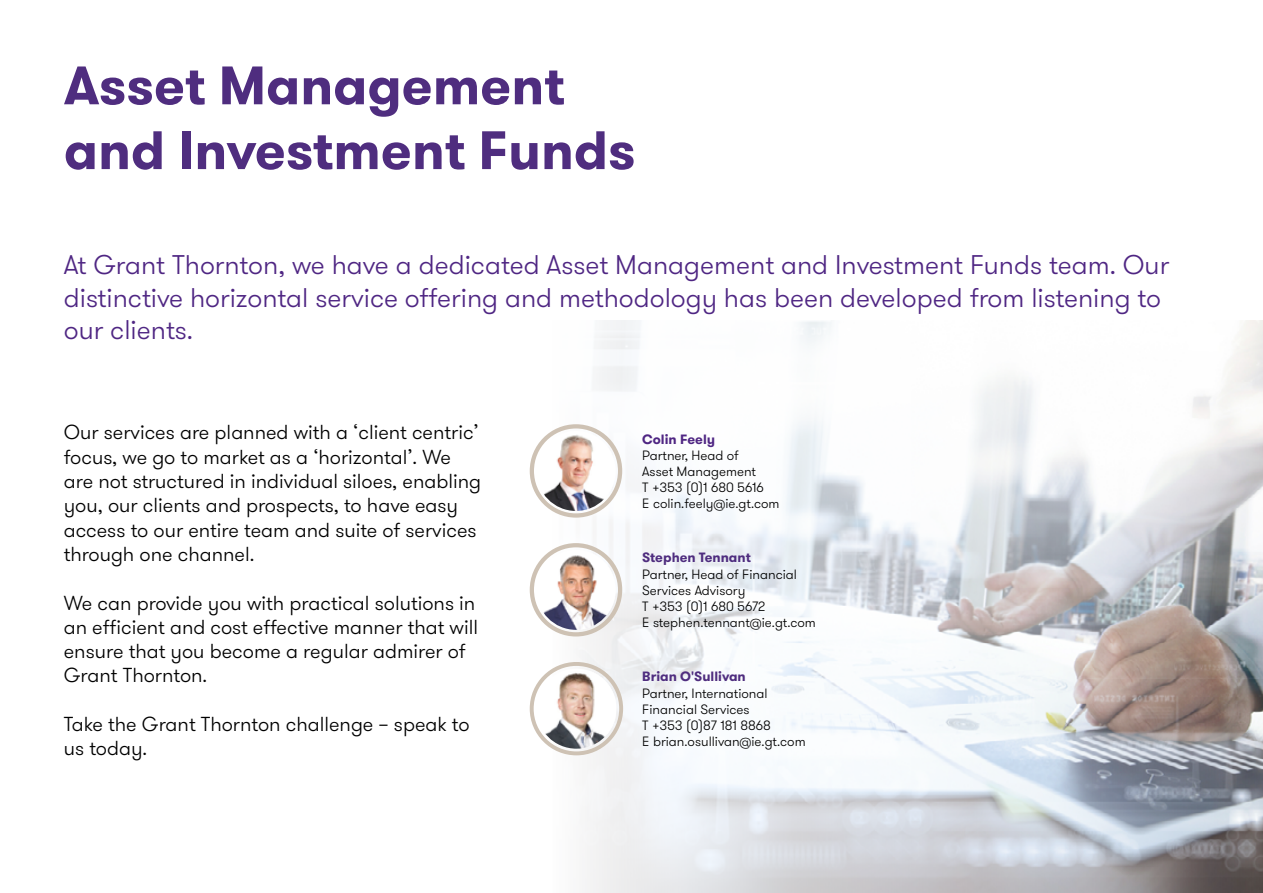
<style>
.page{position:relative;width:1263px;height:893px;background:#fff}
.page>*{position:absolute;margin:0;border:0;box-sizing:border-box;transform-origin:0 0}
.t1{font:700 54px/64.8px "GT Walsheim Pro";color:#4f2d7f}
.t2{font:300 27px/32.4px "GT Walsheim Pro";color:#4f2683}
.t3{font:300 20.25px/24.3px "GT Walsheim Pro";color:#000}
.t4{font:300 13.5px/16.2px "GT Walsheim Pro";color:#000}
.t5{font:700 13.5px "GT Walsheim Pro";color:#4f2d7f}
.t6{font:700 13.5px "GT Walsheim Pro";color:#4f2683}
</style>
<div class="page">
<img style="left:553px;top:320px;width:710px;height:573px">
<div style="left:530px;top:662px;width:93px;height:93px;border:4px solid #cec2b4;border-radius:50%"></div>
<img style="left:536px;top:671px;width:79px;height:78px">
<div style="left:530px;top:543px;width:92px;height:93px;border:4px solid #cec2b4;border-radius:50%"></div>
<img style="left:536px;top:552px;width:80px;height:78px">
<div style="left:530px;top:424px;width:92px;height:94px;border:4px solid #cec2b4;border-radius:50%"></div>
<img style="left:536px;top:431px;width:80px;height:80px">
<h1 class="t1" style="left:64px;top:53px;width:573px">Asset Management and Investment Funds</h1>
<h2 class="t2" style="left:64px;top:249px;width:1107px">At Grant Thornton, we have a dedicated Asset Management and Investment Funds team. Our distinctive horizontal service offering and methodology has been developed from listening to our clients.</h2>
<p class="t3" style="left:64px;top:421px;width:419px">Our services are planned with a ‘client centric’ focus, we go to market as a ‘horizontal’. We are not structured in individual siloes, enabling you, our clients and prospects, to have easy access to our entire team and suite of services through one channel.</p>
<p class="t3" style="left:64px;top:591px;width:416px">We can provide you with practical solutions in an efficient and cost effective manner that will ensure that you become a regular admirer of Grant Thornton.</p>
<p class="t3" style="left:64px;top:712px;width:407px">Take the Grant Thornton challenge – speak to us today.</p>
<p class="t6" style="left:642px;top:430px;width:74px">Colin Feely</p>
<p class="t4" style="left:642px;top:447px;width:139px">Partner, Head of<br>Asset Management<br>T +353 (0)1 680 5616<br>E colin.feely@ie.gt.com</p>
<p class="t5" style="left:642px;top:549px;width:110px">Stephen Tennant</p>
<p class="t4" style="left:642px;top:566px;width:175px">Partner, Head of Financial<br>Services Advisory<br>T +353 (0)1 680 5672<br>E stephen.tennant@ie.gt.com</p>
<p class="t5" style="left:642px;top:668px;width:105px">Brian O'Sullivan</p>
<p class="t4" style="left:642px;top:685px;width:165px">Partner, International<br>Financial Services<br>T +353 (0)87 181 8868<br>E brian.osullivan@ie.gt.com</p>
</div>
